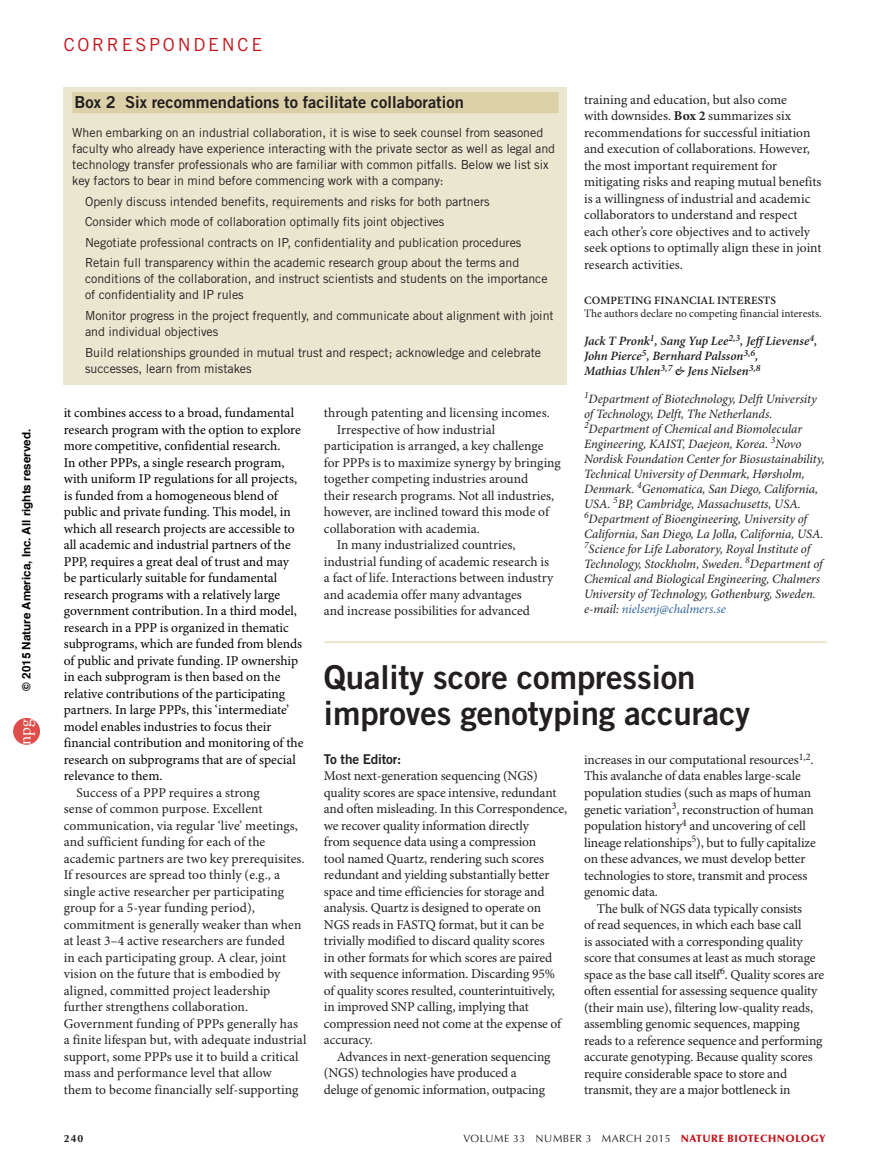
<style>
.page{position:relative;width:891px;height:1175px;background:#fff}
.page>*{position:absolute;margin:0;border:0;box-sizing:border-box;transform-origin:0 0}
.t1{font:33px/36px "Trade Gothic LT Std Bd 2";letter-spacing:-.005em;color:#231f20}
.t2{font:18px "Trade Gothic LT Std";color:#c4121a}
.t3{font:17.4px "Adobe Garamond Pro";color:#fff}
.t4{font:16.5px "Trade Gothic LT Std Bd 2";color:#231f20}
.t5{font:13.5px/16.5px "Minion Pro";letter-spacing:-.005em;color:#231f20}
.t6{font:13.5px/16.5px "Minion Pro";color:#000}
.t7{font:13.5px "Trade Gothic LT Std Bd 2";letter-spacing:-.01em;color:#231f20}
.t8{font:italic 12.75px/15px "Minion Pro";letter-spacing:-.005em;color:#231f20}
.t9{font:italic 600 12.75px/15px "Minion Pro";color:#231f20}
.t10{font:12.45px/16.2px "Trade Gothic LT Std";letter-spacing:-.005em;color:#231f20}
.t11{font:700 11.7px "Helvetica";color:#000}
.t12{font:11.25px "Minion Pro";color:#231f20}
.t13{font:600 11.25px "Minion Pro";letter-spacing:.01em;color:#231f20}
.t14{font:10.5px "Optima LT Std";letter-spacing:.05em;color:#231f20}
.t15{font:700 10.5px "Optima LT Std";color:#231f20}
.s1{font-family:"Arial"}
.s2{font-weight:700}
.s3{color:#369}
.s4{font-weight:900;color:#c4121a}
</style>
<div class="page">
<hr style="left:324px;top:641px;width:503px;height:1px;background:#dbd0a7">
<div style="left:64px;top:87px;width:503px;height:297px;background:#ebe6cf"></div>
<div style="left:72px;top:92px;width:487px;height:21px;background:#dbd0a7"></div>
<div style="left:13px;top:718px;width:27px;height:26px;background:#df4e4a;border-radius:50%"></div>
<p class="t11" style="left:17px;top:690px;width:263px;rotate:-90deg">© 201<span class="s1">5</span> Nature America, Inc. All rights reserved.</p>
<p class="t3" style="left:14px;top:744px;width:28px;rotate:-90deg">npg</p>
<h2 class="t2" style="left:64px;top:34px;width:15px">correspo</h2>
<h2 class="t2" style="left:178px;top:34px;width:73px">nde nce</h2>
<p class="t5" style="left:584px;top:92px;width:239px">training and education, but also come<br>with downsides. <span class="s2">Box 2</span> summarizes six recommendations for successful initiation and execution of collaborations. However, the most important requirement for mitigating risks and reaping mutual benefits is a willingness of industrial and academic collaborators to understand and respect each other’s core objectives and to actively seek options to optimally align these in joint research activities.</p>
<p class="t13" style="left:584px;top:293px;width:194px">COMPETING FINANCIAL INTERESTS</p>
<p class="t12" style="left:584px;top:307px;width:239px">The authors declare no competing financial interests.</p>
<p class="t9" style="left:584px;top:334px;width:235px">Jack T Pronk<sup>1</sup>, Sang Yup Lee<sup>2,3</sup>, Jeff Lievense<sup>4</sup>,<br>John Pierce<sup>5</sup>, Bernhard Palsson<sup>3,6</sup>,<br>Mathias Uhlen<sup>3,7</sup> &amp; Jens Nielsen<sup>3,8</sup></p>
<p class="t8" style="left:584px;top:391px;width:242px"><sup>1</sup>Department of Biotechnology, Delft University of Technology, Delft, The Netherlands.<br><sup>2</sup>Department of Chemical and Biomolecular Engineering, KAIST, Daejeon, Korea. <sup>3</sup>Novo Nordisk Foundation Center for Biosustainability, Technical University of Denmark, Hørsholm, Denmark. <sup>4</sup>Genomatica, San Diego, California, USA. <sup>5</sup>BP, Cambridge, Massachusetts, USA.<br><sup>6</sup>Department of Bioengineering, University of California, San Diego, La Jolla, California, USA.<br><sup>7</sup>Science for Life Laboratory, Royal Institute of Technology, Stockholm, Sweden. <sup>8</sup>Department of Chemical and Biological Engineering, Chalmers University of Technology, Gothenburg, Sweden. e-mail: <span class="s3">nielsenj@chalmers.se</span></p>
<p class="t4" style="left:74px;top:91px;width:391px">Box 2 Six recommendations to facilitate collaboration</p>
<p class="t10" style="left:72px;top:124px;width:484px">When embarking on an industrial collaboration, it is wise to seek counsel from seasoned faculty who already have experience interacting with the private sector as well as legal and technology transfer professionals who are familiar with common pitfalls. Below we list six key factors to bear in mind before commencing work with a company:</p>
<p class="t10" style="left:85px;top:191px;width:438px;line-height:20.4px">Openly discuss intended benefits, requirements and risks for both partners Consider which mode of collaboration optimally fits joint objectives<br>Negotiate professional contracts on IP, confidentiality and publication procedures Retain full transparency within the academic research group about the terms and</p>
<p class="t10" style="left:85px;top:270px;width:464px">conditions of the collaboration, and instruct scientists and students on the importance of confidentiality and IP rules</p>
<p class="t10" style="left:85px;top:307px;width:470px">Monitor progress in the project frequently, and communicate about alignment with joint and individual objectives</p>
<p class="t10" style="left:85px;top:344px;width:457px">Build relationships grounded in mutual trust and respect; acknowledge and celebrate successes, learn from mistakes</p>
<p class="t6" style="left:64px;top:405px;width:241px">it combines access to a broad, fundamental research program with the option to explore more competitive, confidential research.<br>In other PPPs, a single research program, with uniform IP regulations for all projects, is funded from a homogeneous blend of public and private funding. This model, in which all research projects are accessible to all academic and industrial partners of the PPP, requires a great deal of trust and may be particularly suitable for fundamental research programs with a relatively large government contribution. In a third model, research in a PPP is organized in thematic subprograms, which are funded from blends of public and private funding. IP ownership in each subprogram is then based on the relative contributions of the participating partners. In large PPPs, this ‘intermediate’ model enables industries to focus their financial contribution and monitoring of the research on subprograms that are of special relevance to them.</p>
<p class="t5" style="left:64px;top:785px;width:244px;text-indent:13px">Success of a PPP requires a strong<br>sense of common purpose. Excellent communication, via regular ‘live’ meetings, and sufficient funding for each of the academic partners are two key prerequisites.<br>If resources are spread too thinly (e.g., a single active researcher per participating group for a 5-year funding period), commitment is generally weaker than when at least 3–4 active researchers are funded<br>in each participating group. A clear, joint vision on the future that is embodied by aligned, committed project leadership further strengthens collaboration.<br>Government funding of PPPs generally has a finite lifespan but, with adequate industrial support, some PPPs use it to build a critical mass and performance level that allow<br>them to become financially self-supporting</p>
<p class="t5" style="left:324px;top:405px;width:227px">through patenting and licensing incomes.</p>
<p class="t5" style="left:337px;top:422px;width:160px">Irrespective of how industrial</p>
<p class="t5" style="left:324px;top:438px;width:221px">participation is arranged, a key challenge</p>
<p class="t5" style="left:324px;top:455px;width:239px">for PPPs is to maximize synergy by bringing</p>
<p class="t5" style="left:324px;top:471px;width:206px">together competing industries around</p>
<p class="t5" style="left:324px;top:488px;width:232px">their research programs. Not all industries,</p>
<p class="t5" style="left:324px;top:504px;width:227px">however, are inclined toward this mode of</p>
<p class="t5" style="left:324px;top:521px;width:158px">collaboration with academia.</p>
<p class="t5" style="left:337px;top:537px;width:180px">In many industrialized countries,</p>
<p class="t5" style="left:324px;top:554px;width:227px">industrial funding of academic research is</p>
<p class="t5" style="left:324px;top:570px;width:231px">a fact of life. Interactions between industry</p>
<p class="t5" style="left:324px;top:587px;width:199px">and academia offer many advantages</p>
<p class="t5" style="left:324px;top:603px;width:208px">and increase possibilities for advanced</p>
<h1 class="t1" style="left:324px;top:659px;width:428px">Quality score compression improves genotyping accuracy</h1>
<p class="t5" style="left:584px;top:751px;width:233px">increases in our computational resources<sup>1,2</sup>.<br>This avalanche of data enables large-scale population studies (such as maps of human genetic variation<sup>3</sup>, reconstruction of human population history<sup>4</sup> and uncovering of cell lineage relationships<sup>5</sup>), but to fully capitalize on these advances, we must develop better technologies to store, transmit and process genomic data.</p>
<p class="t5" style="left:584px;top:900px;width:242px;text-indent:13px">The bulk of NGS data typically consists<br>of read sequences, in which each base call<br>is associated with a corresponding quality score that consumes at least as much storage space as the base call itself<sup>6</sup>. Quality scores are often essential for assessing sequence quality (their main use), filtering low-quality reads, assembling genomic sequences, mapping reads to a reference sequence and performing accurate genotyping. Because quality scores require considerable space to store and transmit, they are a major bottleneck in</p>
<p class="t7" style="left:324px;top:750px;width:79px">To the Editor:</p>
<p class="t5" style="left:324px;top:768px;width:245px">Most next-generation sequencing (NGS) quality scores are space intensive, redundant and often misleading. In this Correspondence, we recover quality information directly<br>from sequence data using a compression<br>tool named Quartz, rendering such scores redundant and yielding substantially better space and time efficiencies for storage and analysis. Quartz is designed to operate on NGS reads in FASTQ format, but it can be trivially modified to discard quality scores<br>in other formats for which scores are paired with sequence information. Discarding 95% of quality scores resulted, counterintuitively, in improved SNP calling, implying that compression need not come at the expense of accuracy.</p>
<p class="t5" style="left:324px;top:1048px;width:228px;text-indent:13px">Advances in next-generation sequencing (NGS) technologies have produced a deluge of genomic information, outpacing</p>
<p class="t15" style="left:64px;top:1132px;width:21px">240</p>
<p class="t14" style="left:463px;top:1132px;width:364px">VOLUME 33 NUMBER 3 MARCH 2015 <span class="s4">NATURE BIOTECHNOLOGY</span></p>
</div>
